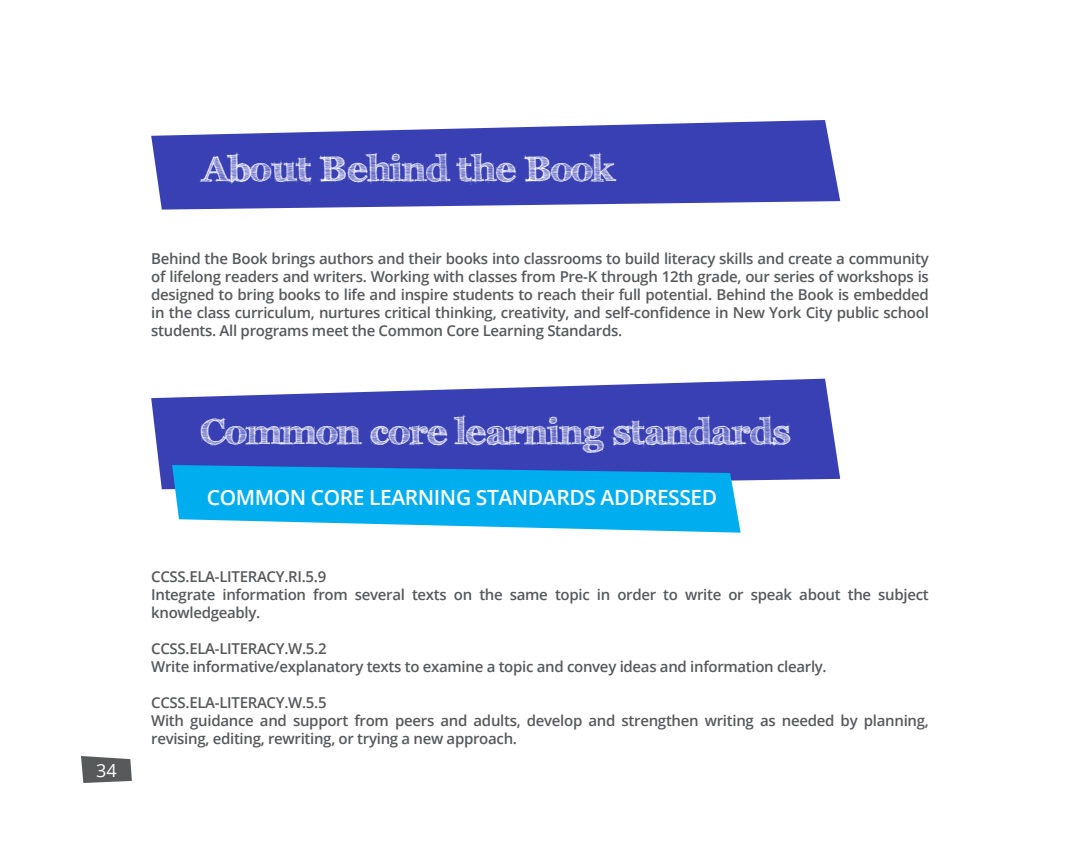
<style>
.page{position:relative;width:1080px;height:864px;background:#fff}
.page>*{position:absolute;margin:0;border:0;box-sizing:border-box;transform-origin:0 0}
.t1{font:700 36px "FFF Tusj";color:#fff}
.t2{font:600 21px "Open Sans";letter-spacing:-.02em;color:#fff}
.t3{font:18px "Open Sans";color:#fff}
.t4{font:600 15px/18px "Open Sans";letter-spacing:-.02em;color:#58595b}
</style>
<div class="page">
<svg style="left:151px;top:379px;width:689px;height:110px;background:#5359be"></svg>
<svg style="left:172px;top:465px;width:569px;height:68px;background:#20b0ed"></svg>
<svg style="left:151px;top:120px;width:689px;height:90px;background:#575dbf"></svg>
<svg style="left:81px;top:756px;width:51px;height:27px"></svg>
<p class="t3" style="left:96px;top:758px;width:22px">34</p>
<h1 class="t1" style="left:202px;top:147px;width:413px">About Behind the Book</h1>
<p class="t4" style="left:151px;top:249px;width:779px;text-align:justify">Behind the Book brings authors and their books into classrooms to build literacy skills and create a community of lifelong readers and writers. Working with classes from Pre-K through 12th grade, our series of workshops is designed to bring books to life and inspire students to reach their full potential. Behind the Book is embedded in the class curriculum, nurtures critical thinking, creativity, and self-confidence in New York City public school students. All programs meet the Common Core Learning Standards.</p>
<h1 class="t1" style="left:202px;top:410px;width:590px">Common core learning standards</h1>
<h2 class="t2" style="left:207px;top:483px;width:512px">COMMON CORE LEARNING STANDARDS ADDRESSED</h2>
<p class="t4" style="left:151px;top:567px;width:779px">CCSS.ELA-LITERACY.RI.5.9<br>Integrate information from several texts on the same topic in order to write or speak about the subject knowledgeably.</p>
<p class="t4" style="left:151px;top:639px;width:677px">CCSS.ELA-LITERACY.W.5.2<br>Write informative/explanatory texts to examine a topic and convey ideas and information clearly.</p>
<p class="t4" style="left:151px;top:693px;width:779px">CCSS.ELA-LITERACY.W.5.5<br>With guidance and support from peers and adults, develop and strengthen writing as needed by planning, revising, editing, rewriting, or trying a new approach.</p>
</div>
